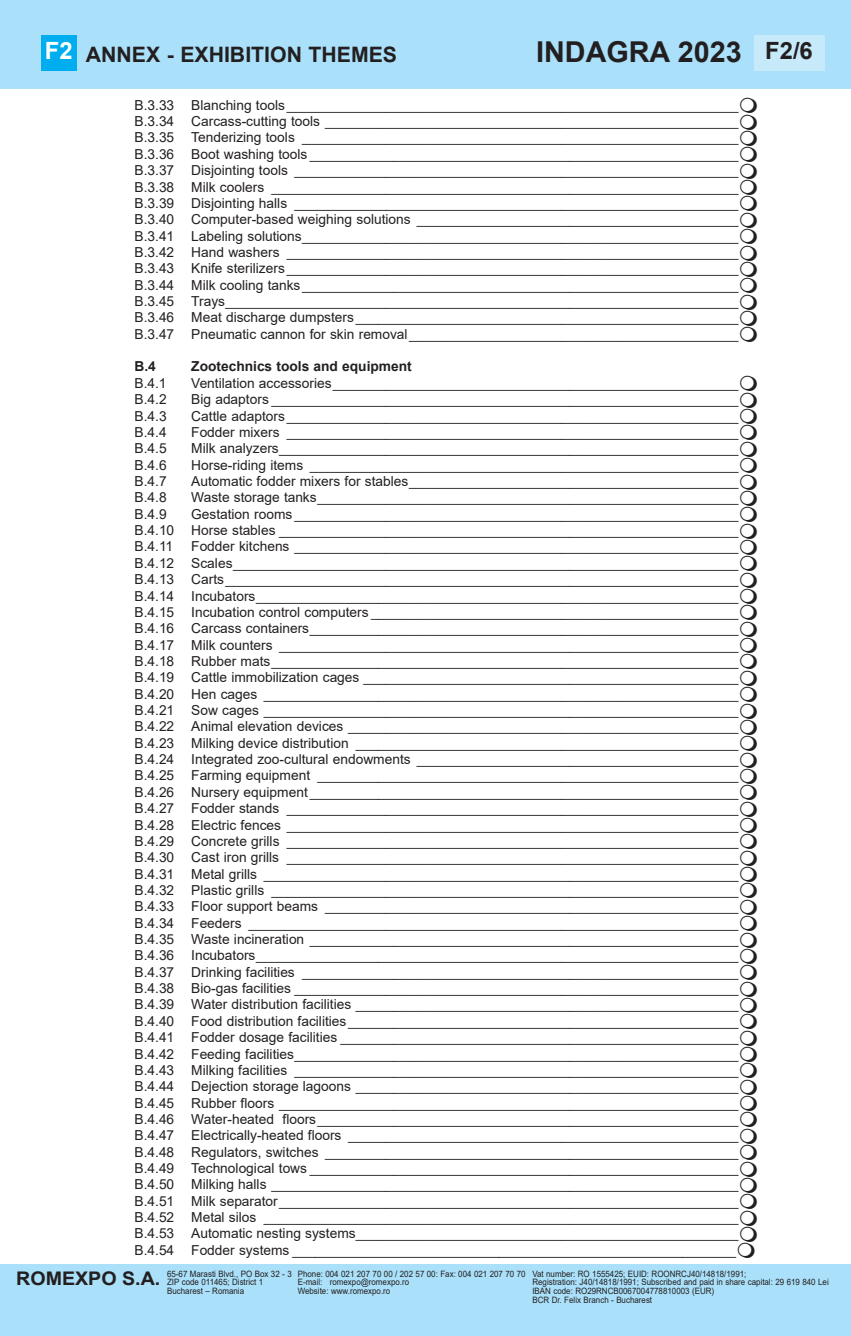
<style>
.page{position:relative;width:851px;height:1336px;background:#fff}
.page>*{position:absolute;margin:0;border:0;box-sizing:border-box;transform-origin:0 0}
.t1{font:700 28.75px "Arial";color:#231f20}
.t2{font:700 21.25px "Arial";color:#231f20}
.t3{font:700 18.75px "Arial";color:#231f20;scale:1.05 1}
.t4{font:13.75px/16.4px "Arial";color:#231f20;text-align:justify}
.t5{font:700 13.75px "Arial";color:#231f20}
.t6{font:8.75px/8.8px "Arial";color:#231f20;scale:.91 1}
.s1{font-size:23.75px;color:#fff}
.s2{font-size:23.75px}
</style>
<div class="page">
<div style="left:0;top:0;width:850px;height:89px;background:#aae0f9"></div>
<div style="left:41px;top:35px;width:35px;height:36px;background:#00aeef"></div>
<div style="left:753px;top:35px;width:71px;height:36px;background:#c6eafa"></div>
<div style="left:0;top:1264px;width:850px;height:72px;background:#aae0f9"></div>
<h2 class="t2" style="left:45px;top:43px;width:353px"><span class="s1">F2</span> ANNEX - EXHIBITION THEMES</h2>
<h1 class="t1" style="left:536px;top:36px;width:278px">INDAGRA 2023 <span class="s2">F2/6</span></h1>
<p class="t4" style="left:134px;top:97px;width:605px">B.3.33 Blanching tools ___________________________________________________________ B.3.34 Carcass-cutting tools ______________________________________________________ B.3.35 Tenderizing tools _________________________________________________________ B.3.36 Boot washing tools ________________________________________________________ B.3.37 Disjointing tools __________________________________________________________ B.3.38 Milk coolers _____________________________________________________________ B.3.39 Disjointing halls __________________________________________________________ B.3.40 Computer-based weighing solutions __________________________________________ B.3.41 Labeling solutions_________________________________________________________ B.3.42 Hand washers ___________________________________________________________ B.3.43 Knife sterilizers ___________________________________________________________ B.3.44 Milk cooling tanks _________________________________________________________ B.3.45 Trays___________________________________________________________________ B.3.46 Meat discharge dumpsters __________________________________________________ B.3.47 Pneumatic cannon for skin removal ___________________________________________</p>
<p class="t5" style="left:134px;top:359px;width:23px">B.4</p>
<p class="t5" style="left:191px;top:359px;width:222px">Zootechnics tools and equipment</p>
<p class="t4" style="left:134px;top:375px;width:34px">B.4.1</p>
<p class="t4" style="left:191px;top:375px;width:548px">Ventilation accessories_____________________________________________________</p>
<p class="t4" style="left:134px;top:391px;width:34px">B.4.2</p>
<p class="t4" style="left:191px;top:391px;width:548px">Big adaptors _____________________________________________________________</p>
<p class="t4" style="left:134px;top:408px;width:34px">B.4.3</p>
<p class="t4" style="left:191px;top:408px;width:548px">Cattle adaptors ___________________________________________________________</p>
<p class="t4" style="left:134px;top:424px;width:34px">B.4.4</p>
<p class="t4" style="left:191px;top:424px;width:548px">Fodder mixers ___________________________________________________________</p>
<p class="t4" style="left:134px;top:440px;width:34px">B.4.5</p>
<p class="t4" style="left:191px;top:440px;width:548px">Milk analyzers____________________________________________________________</p>
<p class="t4" style="left:134px;top:457px;width:34px">B.4.6</p>
<p class="t4" style="left:191px;top:457px;width:548px">Horse-riding items ________________________________________________________</p>
<p class="t4" style="left:134px;top:473px;width:34px">B.4.7</p>
<p class="t4" style="left:191px;top:473px;width:548px">Automatic fodder mixers for stables___________________________________________</p>
<p class="t4" style="left:134px;top:489px;width:34px">B.4.8</p>
<p class="t4" style="left:191px;top:489px;width:548px">Waste storage tanks_______________________________________________________</p>
<p class="t4" style="left:134px;top:506px;width:34px">B.4.9</p>
<p class="t4" style="left:134px;top:506px;width:605px;text-indent:57px">Gestation rooms __________________________________________________________ B.4.10 Horse stables ____________________________________________________________ B.4.11</p>
<p class="t4" style="left:134px;top:538px;width:605px;text-indent:57px">Fodder kitchens __________________________________________________________ B.4.12 Scales__________________________________________________________________ B.4.13 Carts ___________________________________________________________________ B.4.14 Incubators_______________________________________________________________ B.4.15 Incubation control computers ________________________________________________ B.4.16 Carcass containers________________________________________________________ B.4.17 Milk counters ____________________________________________________________ B.4.18 Rubber mats_____________________________________________________________ B.4.19 Cattle immobilization cages _________________________________________________ B.4.20 Hen cages ______________________________________________________________ B.4.21 Sow cages ______________________________________________________________ B.4.22 Animal elevation devices ___________________________________________________ B.4.23 Milking device distribution __________________________________________________ B.4.24 Integrated zoo-cultural endowments __________________________________________ B.4.25 Farming equipment _______________________________________________________ B.4.26 Nursery equipment ________________________________________________________ B.4.27 Fodder stands ___________________________________________________________ B.4.28 Electric fences ___________________________________________________________ B.4.29 Concrete grills ___________________________________________________________ B.4.30 Cast iron grills ___________________________________________________________ B.4.31 Metal grills ______________________________________________________________ B.4.32 Plastic grills _____________________________________________________________ B.4.33 Floor support beams ______________________________________________________ B.4.34 Feeders ________________________________________________________________ B.4.35 Waste incineration ________________________________________________________ B.4.36 Incubators_______________________________________________________________ B.4.37 Drinking facilities _________________________________________________________ B.4.38 Bio-gas facilities __________________________________________________________ B.4.39 Water distribution facilities __________________________________________________ B.4.40 Food distribution facilities ___________________________________________________ B.4.41 Fodder dosage facilities ____________________________________________________ B.4.42 Feeding facilities__________________________________________________________ B.4.43 Milking facilities __________________________________________________________ B.4.44 Dejection storage lagoons __________________________________________________ B.4.45 Rubber floors ____________________________________________________________ B.4.46 Water-heated floors_______________________________________________________ B.4.47 Electrically-heated floors ___________________________________________________ B.4.48 Regulators, switches ______________________________________________________ B.4.49 Technological tows ________________________________________________________ B.4.50 Milking halls _____________________________________________________________ B.4.51 Milk separator____________________________________________________________ B.4.52 Metal silos ______________________________________________________________ B.4.53 Automatic nesting systems__________________________________________________ B.4.54 Fodder systems __________________________________________________________</p>
<h3 class="t3" style="left:16px;top:1268px;width:139px">ROMEXPO S.A.</h3>
<p class="t6" style="left:167px;top:1269px;width:138px">65-67 Marasti Blvd., PO Box 32 - 3<br>ZIP code 011465; District 1<br>Bucharest – Romania</p>
<p class="t6" style="left:532px;top:1269px;width:327px">Vat number: RO 1555425; EUID: ROONRCJ40/14818/1991;<br>Registration: J40/14818/1991; Subscribed and paid in share capital: 29 619 840 Lei IBAN code: RO29RNCB0067004778810003 (EUR)<br>BCR Dr. Felix Branch - Bucharest</p>
<p class="t6" style="left:298px;top:1269px;width:252px">Phone: 004 021 207 70 00 / 202 57 00: Fax: 004 021 207 70 70<br>E-mail: romexpo@romexpo.ro<br>Website: www.romexpo.ro</p>
</div>
